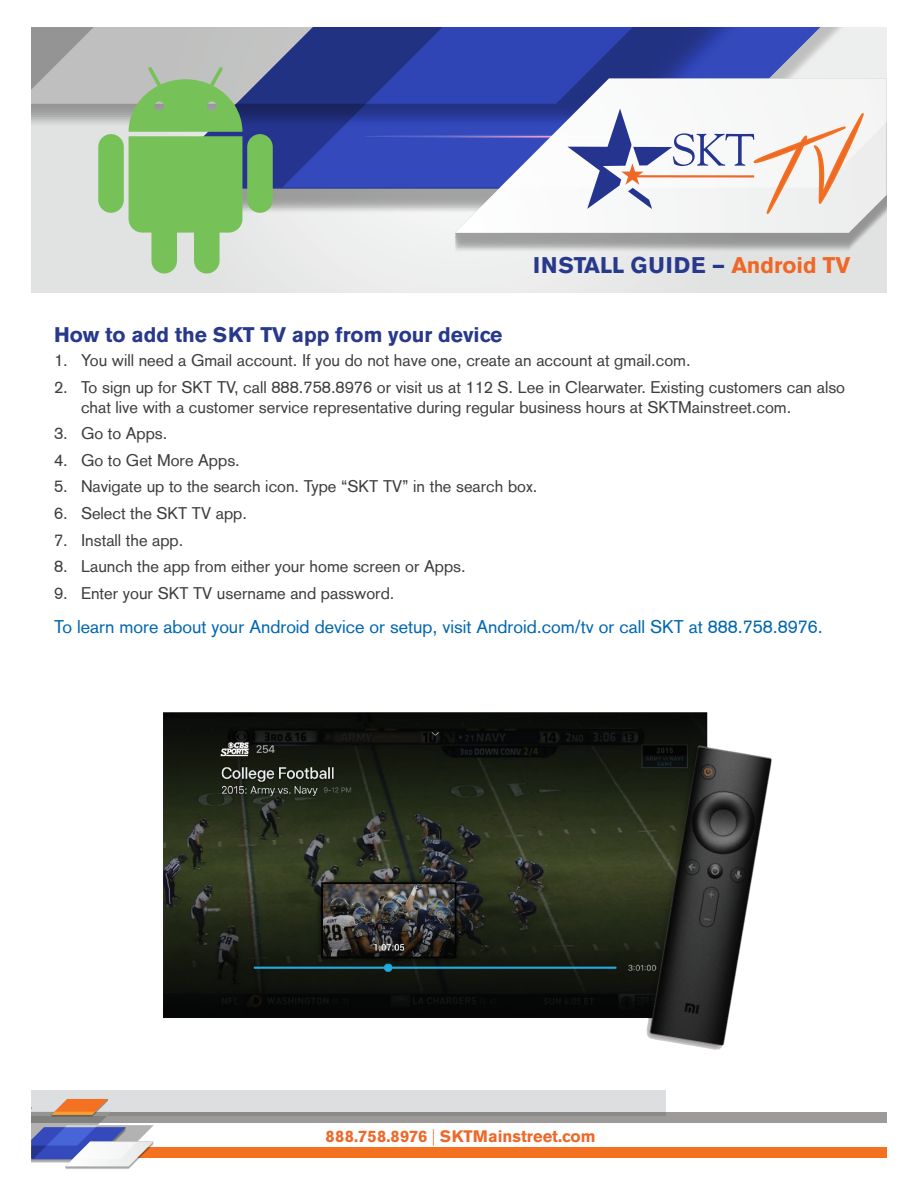
<style>
.page{position:relative;width:918px;height:1188px;background:#fff}
.page>*{position:absolute;margin:0;border:0;box-sizing:border-box;transform-origin:0 0}
.t1{font:700 22.5px "Akzidenz Grotesk BE";color:#28398c}
.t2{font:700 21px "Akzidenz Grotesk BE";color:#28398c}
.t3{font:18px "Akzidenz Grotesk";color:#0067ae}
.t4{font:16.5px/19.8px "Akzidenz Grotesk";color:#3e3e3f}
.t5{font:700 16.5px "Akzidenz Grotesk BE";color:#ee6828}
.s1{color:#ee6828}
.s2{font-family:"Akzidenz Grotesk";font-weight:300}
</style>
<div class="page">
<svg style="left:31px;top:27px;width:856px;height:265px;background:#d9dadd"></svg>
<svg style="left:31px;top:27px;width:251px;height:77px;background:#afb0b5"></svg>
<svg style="left:282px;top:27px;width:605px;height:161px"></svg>
<svg style="left:364px;top:109px;width:501px;height:138px"></svg>
<div style="left:31px;top:1090px;width:635px;height:26px;background:#dddedf"></div>
<svg style="left:154px;top:1112px;width:733px;height:10px;background:#979694"></svg>
<div style="left:31px;top:1147px;width:856px;height:10px;background:#f37121"></div>
<svg style="left:31px;top:1099px;width:123px;height:70px"></svg>
<img style="left:163px;top:712px;width:609px;height:338px">
<div style="left:247px;top:134px;width:26px;height:79px;background:#77c258;border-radius:13px"></div>
<div style="left:98px;top:134px;width:26px;height:79px;background:#77c258;border-radius:13px"></div>
<svg style="left:129px;top:67px;width:113px;height:207px;background:#8cc476"></svg>
<p class="t1" style="left:533px;top:253px;width:319px">INSTALL GUIDE — <span class="s1">Android TV</span></p>
<p class="t2" style="left:54px;top:322px;width:450px">How to add the SKT TV app from your device</p>
<p class="t4" style="left:54px;top:351px;width:638px">1. You will need a Gmail account. If you do not have one, create an account at gmail.com.</p>
<p class="t4" style="left:81px;top:377px;width:766px;text-indent:-27px">2. To sign up for SKT TV, call 888.758.8976 or visit us at 112 S. Lee in Clearwater. Existing customers can also chat live with a customer service representative during regular business hours at SKTMainstreet.com.</p>
<p class="t4" style="left:54px;top:424px;width:115px">3. Go to Apps.</p>
<p class="t4" style="left:54px;top:450px;width:187px">4. Go to Get More Apps.</p>
<p class="t4" style="left:54px;top:477px;width:485px">5. Navigate up to the search icon. Type “SKT TV” in the search box.</p>
<p class="t4" style="left:54px;top:503px;width:195px">6. Select the SKT TV app.</p>
<p class="t4" style="left:54px;top:530px;width:131px">7. Install the app.</p>
<p class="t4" style="left:54px;top:556px;width:413px">8. Launch the app from either your home screen or Apps.</p>
<p class="t4" style="left:54px;top:583px;width:342px">9. Enter your SKT TV username and password.</p>
<p class="t3" style="left:54px;top:616px;width:770px">To learn more about your Android device or setup, visit Android.com/tv or call SKT at 888.758.8976.</p>
<p class="t5" style="left:326px;top:1127px;width:272px">888.758.8976 <span class="s2">|</span> SKTMainstreet.com</p>
</div>
